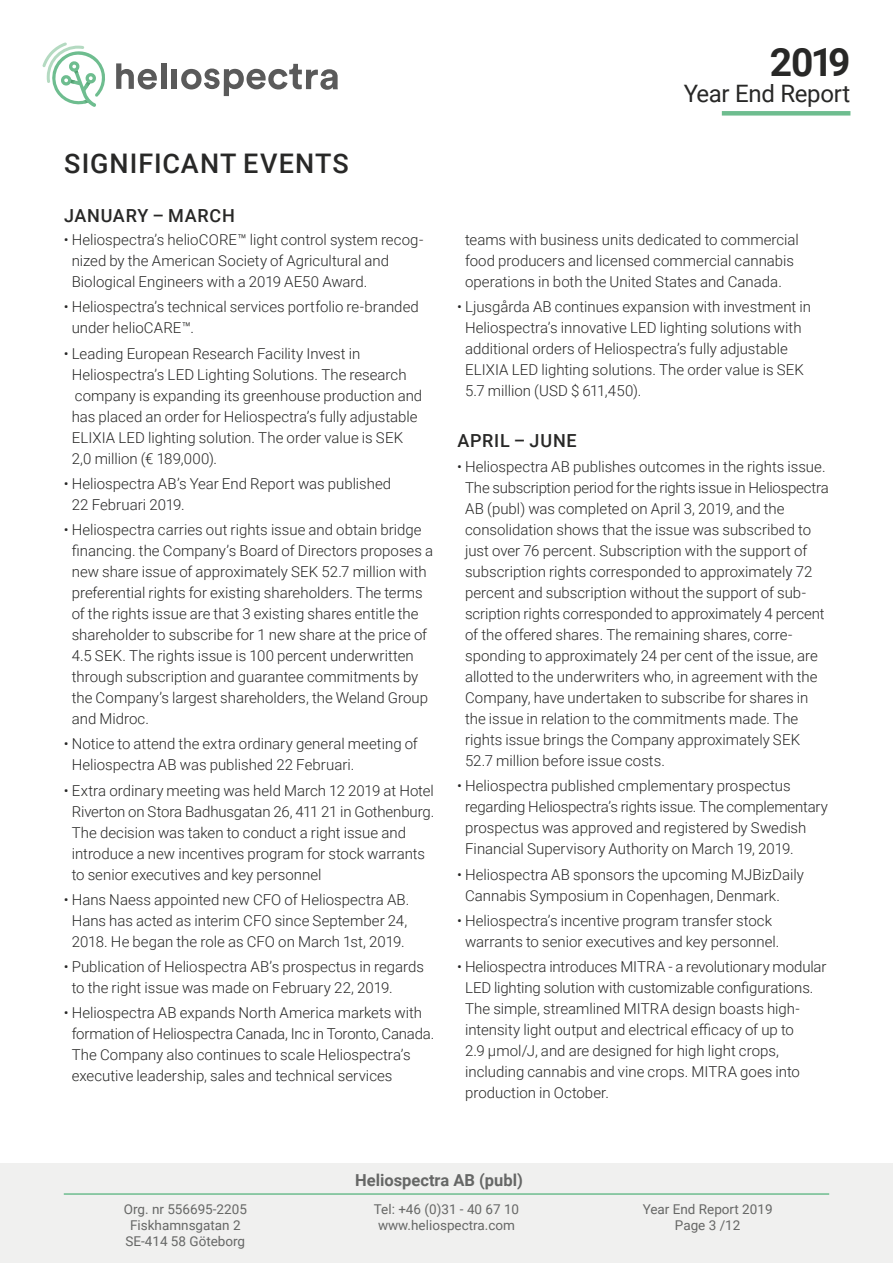
<style>
.page{position:relative;width:893px;height:1263px;background:#fff}
.page>*{position:absolute;margin:0;border:0;box-sizing:border-box;transform-origin:0 0}
.t1{font:700 39px "Roboto";color:#282827}
.t2{font:500 27px "Roboto";letter-spacing:.035em;color:#282827}
.t3{font:24px "Roboto";letter-spacing:-.01em;color:#282827}
.t4{font:500 18px "Roboto";letter-spacing:.04em;color:#282827}
.t5{font:700 16.5px "Roboto";color:#666766}
.t6{font:300 15px/21px "Roboto";color:#282827}
.t7{font:13.5px/16.2px "Roboto";color:#666766;text-align:center}
</style>
<div class="page">
<svg style="left:116px;top:63px;width:41px;height:26px"></svg>
<div style="left:161px;top:63px;width:5px;height:26px;background:#5a5a5a"></div>
<div style="left:172px;top:69px;width:5px;height:20px;background:#5a5a5a"></div>
<svg style="left:181px;top:64px;width:157px;height:32px"></svg>
<svg style="left:43px;top:43px;width:62px;height:64px"></svg>
<div style="left:722px;top:111px;width:128px;height:5px;background:#6ebd8f"></div>
<div style="left:0;top:1163px;width:893px;height:100px;background:#f0f0ef"></div>
<hr style="left:64px;top:1193px;width:765px;height:2px;background:#6ebd8f">
<h2 class="t2" style="left:64px;top:145px;width:286px">SIGNIFICANT EVENTS</h2>
<p class="t4" style="left:64px;top:203px;width:172px">JANUARY – MARCH</p>
<p class="t6" style="left:72px;top:229px;width:352px;text-indent:-8px">• Heliospectra’s helioCORE™ light control system recog&shy;nized by the American Society of Agricultural and<br>Biological Engineers with a 2019 AE50 Award.</p>
<p class="t6" style="left:72px;top:296px;width:349px;text-indent:-8px">• Heliospectra’s technical services portfolio re-branded under helioCARE™.</p>
<p class="t6" style="left:72px;top:342px;width:352px;text-indent:-8px">• Leading European Research Facility Invest in Heliospectra’s LED Lighting Solutions. The research company is expanding its greenhouse production and has placed an order for Heliospectra’s fully adjustable ELIXIA LED lighting solution. The order value is SEK 2,0 million (€ 189,000).</p>
<p class="t6" style="left:72px;top:472px;width:321px;text-indent:-8px">• Heliospectra AB’s Year End Report was published<br>22 Februari 2019.</p>
<p class="t6" style="left:72px;top:519px;width:363px;text-indent:-8px">• Heliospectra carries out rights issue and obtain bridge financing. the Company’s Board of Directors proposes a new share issue of approximately SEK 52.7 million with preferential rights for existing shareholders. The terms of the rights issue are that 3 existing shares entitle the shareholder to subscribe for 1 new share at the price of 4.5 SEK. The rights issue is 100 percent underwritten through subscription and guarantee commitments by the Company’s largest shareholders, the Weland Group and Midroc.</p>
<p class="t6" style="left:72px;top:733px;width:348px;text-indent:-8px">• Notice to attend the extra ordinary general meeting of<br>Heliospectra AB was published 22 Februari.</p>
<p class="t6" style="left:72px;top:779px;width:364px;text-indent:-8px">• Extra ordinary meeting was held March 12 2019 at Hotel Riverton on Stora Badhusgatan 26, 411 21 in Gothenburg.<br>The decision was taken to conduct a right issue and introduce a new incentives program for stock warrants to senior executives and key personnel</p>
<p class="t6" style="left:64px;top:888px;width:347px;text-align:center">• Hans Naess appointed new CFO of Heliospectra AB.<br>Hans has acted as interim CFO since September 24,<br>2018. He began the role as CFO on March 1st, 2019.</p>
<p class="t6" style="left:72px;top:956px;width:354px;text-indent:-8px">• Publication of Heliospectra AB’s prospectus in regards to the right issue was made on February 22, 2019.</p>
<p class="t6" style="left:72px;top:1002px;width:364px;text-indent:-8px">• Heliospectra AB expands North America markets with formation of Heliospectra Canada, Inc in Toronto, Canada.<br>The Company also continues to scale Heliospectra’s executive leadership, sales and technical services</p>
<h1 class="t1" style="left:770px;top:35px;width:82px">2019</h1>
<h3 class="t3" style="left:684px;top:76px;width:168px">Year End Report</h3>
<p class="t6" style="left:465px;top:229px;width:335px">teams with business units dedicated to commercial food producers and licensed commercial cannabis operations in both the United States and Canada.</p>
<p class="t6" style="left:465px;top:296px;width:347px;text-indent:-8px">• Ljusgårda AB continues expansion with investment in Heliospectra’s innovative LED lighting solutions with additional orders of Heliospectra’s fully adjustable ELIXIA LED lighting solutions. The order value is SEK 5.7 million (USD $ 611,450).</p>
<p class="t4" style="left:457px;top:428px;width:121px">APRIL – JUNE</p>
<p class="t6" style="left:465px;top:456px;width:365px;text-indent:-8px">• Heliospectra AB publishes outcomes in the rights issue.<br>The subscription period for the rights issue in Heliospectra AB (publ) was completed on April 3, 2019, and the consolidation shows that the issue was subscribed to just over 76 percent. Subscription with the support of subscription rights corresponded to approximately 72 percent and subscription without the support of sub&shy;scription rights corresponded to approximately 4 percent of the offered shares. The remaining shares, corre&shy;sponding to approximately 24 per cent of the issue, are allotted to the underwriters who, in agreement with the Company, have undertaken to subscribe for shares in the issue in relation to the commitments made. The rights issue brings the Company approximately SEK 52.7 million before issue costs.</p>
<p class="t6" style="left:465px;top:775px;width:364px;text-indent:-8px">• Heliospectra published cmplementary prospectus regarding Heliospectra’s rights issue. The complementary prospectus was approved and registered by Swedish Financial Supervisory Authority on March 19, 2019.</p>
<p class="t6" style="left:465px;top:863px;width:340px;text-indent:-8px">• Heliospectra AB sponsors the upcoming MJBizDaily<br>Cannabis Symposium in Copenhagen, Denmark.</p>
<p class="t6" style="left:457px;top:909px;width:324px;text-align:center">• Heliospectra’s incentive program transfer stock warrants to senior executives and key personnel.</p>
<p class="t6" style="left:465px;top:956px;width:363px;text-indent:-8px">• Heliospectra introduces MITRA - a revolutionary modular LED lighting solution with customizable configurations.<br>The simple, streamlined MITRA design boasts high&shy;intensity light output and electrical efficacy of up to<br>2.9 µmol/J, and are designed for high light crops, including cannabis and vine crops. MITRA goes into production in October.</p>
<p class="t5" style="left:355px;top:1169px;width:169px">Heliospectra AB (publ)</p>
<p class="t7" style="left:124px;top:1200px;width:125px">Org. nr 556695-2205<br>Fiskhamnsgatan 2<br>SE-414 58 Göteborg</p>
<p class="t7" style="left:374px;top:1200px;width:147px">Tel: +46 (0)31 - 40 67 10 www.heliospectra.com</p>
<p class="t7" style="left:643px;top:1200px;width:131px">Year End Report 2019<br>Page 3 /12</p>
</div>
